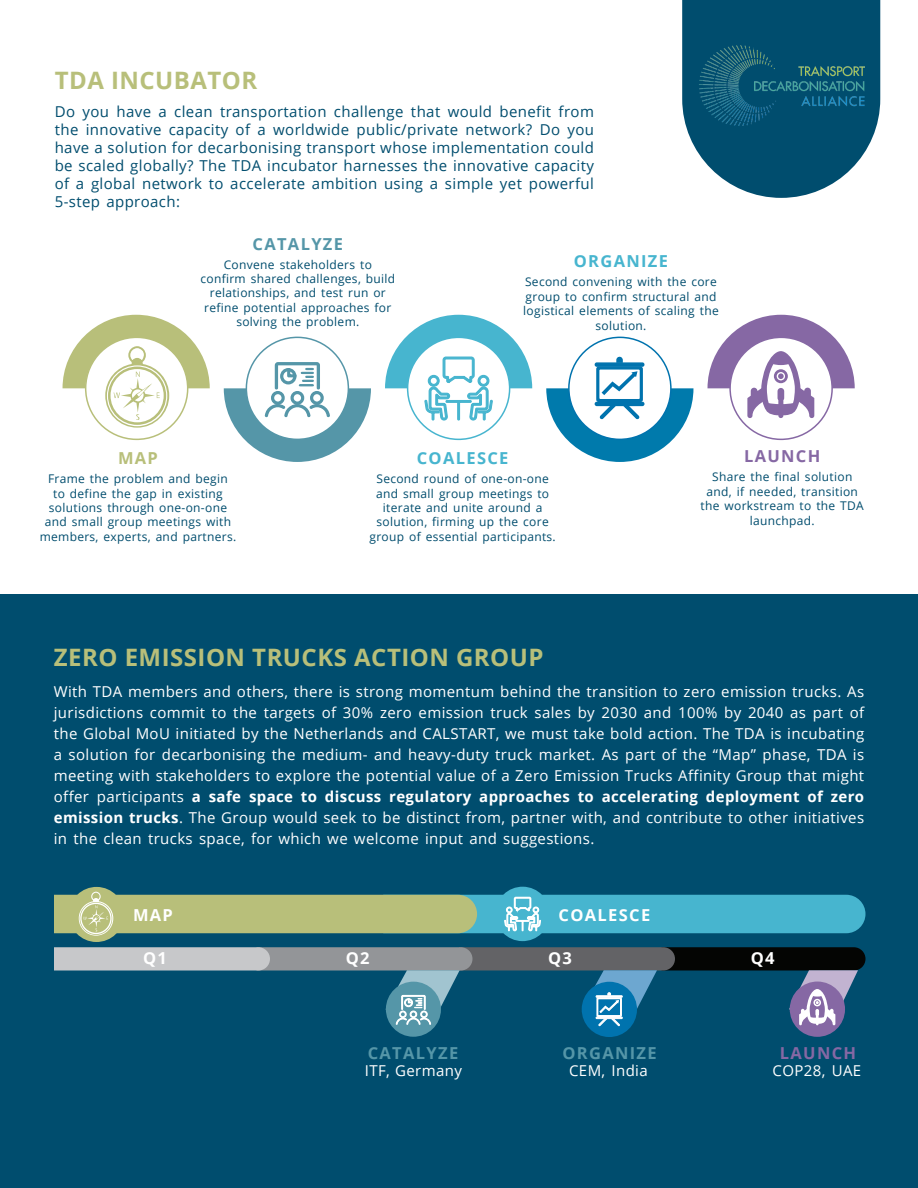
<style>
.page{position:relative;width:918px;height:1188px;background:#fff}
.page>*{position:absolute;margin:0;border:0;box-sizing:border-box;transform-origin:0 0}
.Heading_1{font:700 24px "Open Sans";letter-spacing:.02em;color:#b8bf7a}
.Heading_2{font:700 16.5px "Open Sans";letter-spacing:.08em;color:#5596a8}
.Heading_2-2{font:700 16.5px "Open Sans";letter-spacing:.08em;color:#fff}
.Heading_2-3{font:700 16.5px "Open Sans";letter-spacing:.08em;color:#47b5cf}
.Heading_2-4{font:700 16.5px "Open Sans";letter-spacing:.08em;color:#8668a4}
.Heading_2-5{font:700 16.5px "Open Sans";color:#b8bf7a}
.Body{font:15px/21px "Open Sans";letter-spacing:.025em;color:#fff;text-align:justify}
.Body-2{font:15px/18px "Open Sans";letter-spacing:.025em;color:#004d6e;text-align:justify}
.Body-3{font:12px/14.4px "Open Sans";letter-spacing:.025em;color:#004d6e;text-align:center}
.s1{font-weight:700}
</style>
<div class="page">
<div style="left:0;top:594px;width:918px;height:594px;background:#004d6e"></div>
<svg style="left:62px;top:315px;width:148px;height:125px"></svg>
<svg style="left:224px;top:336px;width:147px;height:126px"></svg>
<svg style="left:385px;top:315px;width:147px;height:125px"></svg>
<svg style="left:546px;top:336px;width:147px;height:126px"></svg>
<svg style="left:708px;top:315px;width:147px;height:125px"></svg>
<svg style="left:682px;top:0;width:198px;height:198px"></svg>
<img style="left:698px;top:45px;width:166px;height:81px">
<div style="left:69px;top:887px;width:55px;height:55px;background:#b8bf7a;border-radius:50%"></div>
<div style="left:581px;top:982px;width:56px;height:55px;background:#0073ae;border-radius:50%"></div>
<div style="left:790px;top:981px;width:55px;height:56px;background:#8668a4;border-radius:50%"></div>
<div style="left:386px;top:981px;width:55px;height:56px;background:#5596a8;border-radius:50%"></div>
<svg style="left:54px;top:947px;width:812px;height:86px"></svg>
<svg style="left:495px;top:886px;width:55px;height:55px"></svg>
<svg style="left:54px;top:892px;width:812px;height:46px"></svg>
<p class="Heading_1" style="left:55px;top:63px;width:204px">TDA INCUBATOR</p>
<p class="Body-2" style="left:55px;top:102px;width:541px">Do you have a clean transportation challenge that would benefit from the innovative capacity of a worldwide public/private network? Do you have a solution for decarbonising transport whose implementation could be scaled globally? The TDA incubator harnesses the innovative capacity of a global network to accelerate ambition using a simple yet powerful 5-step approach:</p>
<p class="Heading_2" style="left:253px;top:232px;width:92px">CATALYZE</p>
<p class="Body-3" style="left:200px;top:257px;width:196px">Convene stakeholders to confirm shared challenges, build relationships, and test run or refine potential approaches for solving the problem.</p>
<p class="Heading_2-3" style="left:574px;top:250px;width:96px">ORGANIZE</p>
<p class="Body-3" style="left:523px;top:274px;width:197px">Second convening with the core group to confirm structural and logistical elements of scaling the solution.</p>
<p class="Heading_2-5" style="left:118px;top:447px;width:41px">MAP</p>
<p class="Body-3" style="left:40px;top:471px;width:198px">Frame the problem and begin<br>to define the gap in existing solutions through one-on-one and small group meetings with members, experts, and partners.</p>
<p class="Heading_2-3" style="left:417px;top:447px;width:93px">COALESCE</p>
<p class="Body-3" style="left:370px;top:471px;width:188px">Second round of one-on-one and small group meetings to iterate and unite around a solution, firming up the core group of essential participants.</p>
<p class="Heading_2-4" style="left:744px;top:445px;width:78px">LAUNCH</p>
<p class="Body-3" style="left:701px;top:469px;width:165px">Share the final solution and, if needed, transition the workstream to the TDA launchpad.</p>
<p class="Heading_1" style="left:54px;top:640px;width:491px">ZERO EMISSION TRUCKS ACTION GROUP</p>
<p class="Body" style="left:54px;top:681px;width:812px">With TDA members and others, there is strong momentum behind the transition to zero emission trucks. As jurisdictions commit to the targets of 30% zero emission truck sales by 2030 and 100% by 2040 as part of the Global MoU initiated by the Netherlands and CALSTART, we must take bold action. The TDA is incubating a solution for decarbonising the medium- and heavy-duty truck market. As part of the “Map” phase, TDA is meeting with stakeholders to explore the potential value of a Zero Emission Trucks Affinity Group that might offer participants <span class="s1">a safe space to discuss regulatory approaches to accelerating deployment of zero emission trucks</span>. The Group would seek to be distinct from, partner with, and contribute to other initiatives in the clean trucks space, for which we welcome input and suggestions.</p>
<p class="Heading_2-2" style="left:133px;top:903px;width:41px">MAP</p>
<p class="Heading_2-2" style="left:559px;top:903px;width:93px">COALESCE</p>
<p class="Heading_2-2" style="left:143px;top:947px;width:25px">Q1</p>
<p class="Heading_2-2" style="left:346px;top:947px;width:25px">Q2</p>
<p class="Heading_2-2" style="left:548px;top:947px;width:25px">Q3</p>
<p class="Heading_2-2" style="left:751px;top:947px;width:25px">Q4</p>
<p class="Heading_2" style="left:368px;top:1041px;width:92px">CATALYZE</p>
<p class="Heading_2" style="left:562px;top:1041px;width:96px">ORGANIZE</p>
<p class="Heading_2-4" style="left:780px;top:1041px;width:78px">LAUNCH</p>
<p class="Body" style="left:365px;top:1060px;width:99px">ITF, Germany</p>
<p class="Body" style="left:569px;top:1060px;width:80px">CEM, India</p>
<p class="Body" style="left:773px;top:1060px;width:90px">COP28, UAE</p>
</div>
